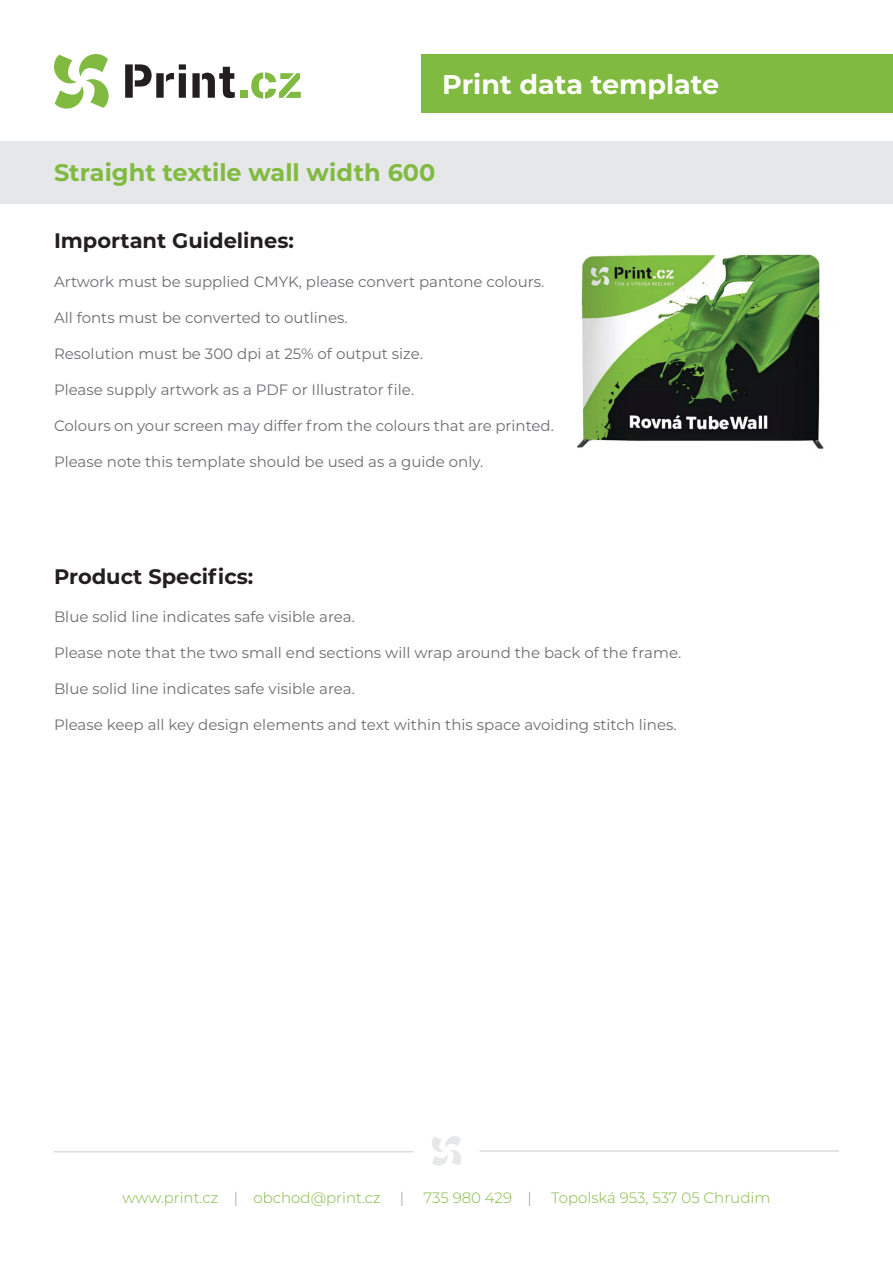
<style>
.page{position:relative;width:893px;height:1263px;background:#fff}
.page>*{position:absolute;margin:0;border:0;box-sizing:border-box;transform-origin:0 0}
.t1{font:700 27px "Montserrat";color:#fff}
.t2{font:700 24px "Montserrat";color:#80ba41}
.t3{font:700 21px "Montserrat";color:#231f20}
.t4{font:15px "Montserrat";color:#6c6d70}
.t5{font:300 15px "Montserrat";color:#80ba41}
.t6{font:300 15px "Montserrat";color:#939598}
.s1{color:#939598}
</style>
<div class="page">
<svg style="left:432px;top:1136px;width:29px;height:30px"></svg>
<div style="left:0;top:141px;width:893px;height:63px;background:#e6e7e9"></div>
<svg style="left:125px;top:64px;width:61px;height:34px"></svg>
<svg style="left:192px;top:67px;width:43px;height:31px"></svg>
<svg style="left:54px;top:54px;width:55px;height:55px"></svg>
<div style="left:240px;top:91px;width:7px;height:7px;background:#80ba41"></div>
<svg style="left:251px;top:72px;width:50px;height:27px"></svg>
<div style="left:421px;top:54px;width:472px;height:59px;background:#80ba41"></div>
<hr style="left:54px;top:1151px;width:359px;height:1px;background:#dcdddf">
<hr style="left:480px;top:1150px;width:359px;height:2px;background:#dcdddf">
<img style="left:577px;top:254px;width:247px;height:195px">
<h1 class="t1" style="left:442px;top:65px;width:278px">Print data template</h1>
<h2 class="t2" style="left:54px;top:155px;width:383px">Straight textile wall width 600</h2>
<h3 class="t3" style="left:54px;top:226px;width:242px">Important Guidelines:</h3>
<p class="t4" style="left:54px;top:271px;width:492px">Artwork must be supplied CMYK, please convert pantone colours.</p>
<p class="t4" style="left:54px;top:307px;width:295px">All fonts must be converted to outlines.</p>
<p class="t4" style="left:54px;top:343px;width:370px">Resolution must be 300 dpi at 25% of output size.</p>
<p class="t4" style="left:54px;top:379px;width:362px">Please supply artwork as a PDF or Illustrator file.</p>
<p class="t4" style="left:54px;top:415px;width:501px">Colours on your screen may differ from the colours that are printed.</p>
<p class="t4" style="left:54px;top:451px;width:431px">Please note this template should be used as a guide only.</p>
<h3 class="t3" style="left:54px;top:561px;width:201px">Product Specifics:</h3>
<p class="t4" style="left:54px;top:607px;width:302px">Blue solid line indicates safe visible area.</p>
<p class="t4" style="left:54px;top:643px;width:629px">Please note that the two small end sections will wrap around the back of the frame.</p>
<p class="t4" style="left:54px;top:679px;width:302px">Blue solid line indicates safe visible area.</p>
<p class="t4" style="left:54px;top:715px;width:624px">Please keep all key design elements and text within this space avoiding stitch lines.</p>
<p class="t5" style="left:123px;top:1188px;width:260px">www.print.cz <span class="s1">|</span> obchod@print.cz</p>
<p class="t6" style="left:400px;top:1188px;width:6px">|</p>
<p class="t5" style="left:424px;top:1188px;width:110px">735 980 429 <span class="s1">|</span></p>
<p class="t5" style="left:551px;top:1188px;width:221px">Topolská 953, 537 05 Chrudim</p>
</div>
